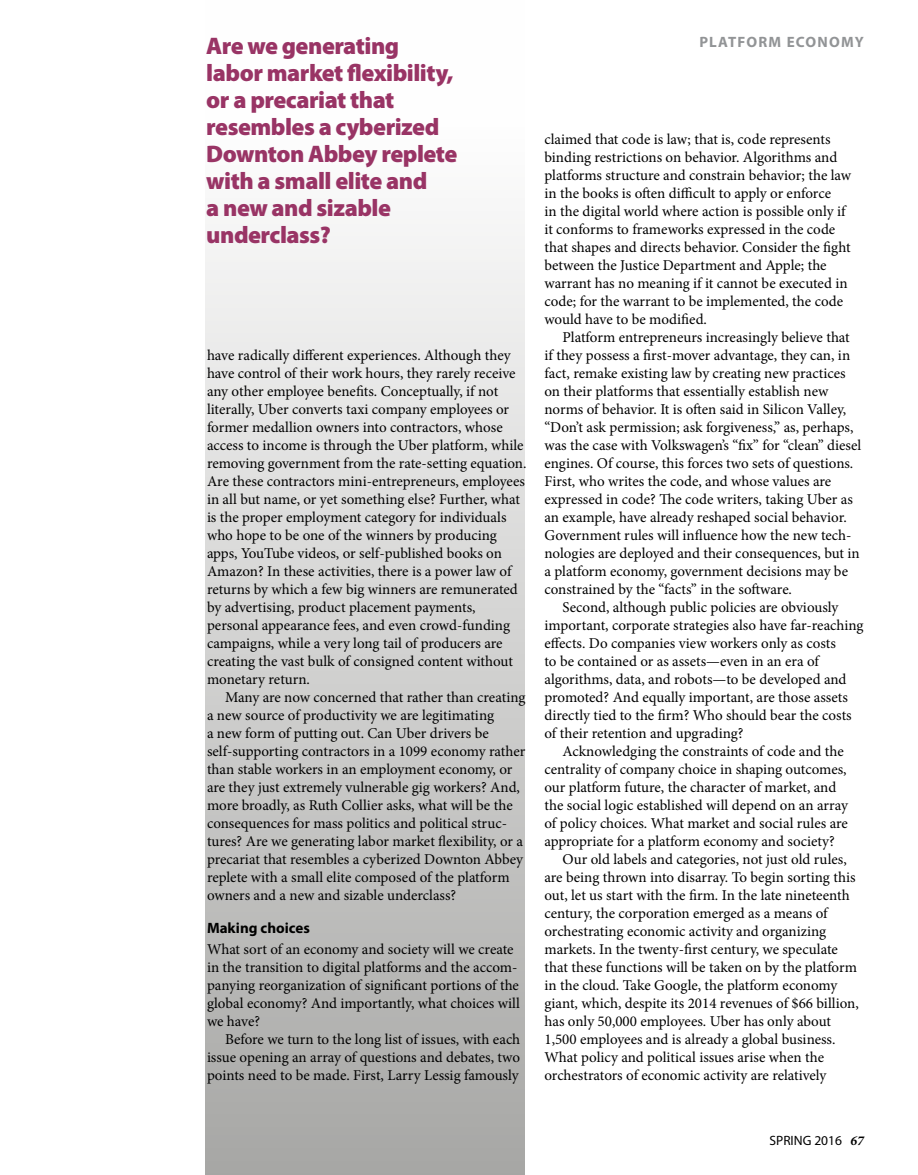
<style>
.page{position:relative;width:918px;height:1175px;background:#fff}
.page>*{position:absolute;margin:0;border:0;box-sizing:border-box;transform-origin:0 0}
.Pullquote_Kenny{font:900 24px/27px "Myriad Pro";letter-spacing:-.02em;color:#993465}
._10_12_MinPro_text_i{font:15px/18px "Minion Pro";color:#000}
._10_12_MinPro_text_n{font:15px/18px "Minion Pro";color:#000}
.t1{font:700 15px "Myriad Pro";letter-spacing:.08em;color:#929496}
.Text_head_a{font:700 15px "Myriad Pro";color:#000}
.t2{font:13.5px "Myriad Pro";color:#000}
.s1{font-family:"Minion Pro";font-weight:700;font-style:italic}
</style>
<div class="page">
<div style="left:205px;top:0;width:320px;height:1174px;background:linear-gradient(to bottom,#fff,#a8a8a6)"></div>
<p class="Pullquote_Kenny" style="left:206px;top:31px;width:253px">Are we generating labor market flexibility, or a precariat that resembles a cyberized<br>Downton Abbey replete with a small elite and<br>a new and sizable underclass?</p>
<p class="_10_12_MinPro_text_i" style="left:207px;top:346px;width:321px">have radically different experiences. Although they have control of their work hours, they rarely receive any other employee benefits. Conceptually, if not literally, Uber converts taxi company employees or former medallion owners into contractors, whose access to income is through the Uber platform, while removing government from the rate-setting equation.<br>Are these contractors mini-entrepreneurs, employees in all but name, or yet something else? Further, what is the proper employment category for individuals who hope to be one of the winners by producing apps, YouTube videos, or self-published books on Amazon? In these activities, there is a power law of returns by which a few big winners are remunerated by advertising, product placement payments, personal appearance fees, and even crowd-funding campaigns, while a very long tail of producers are creating the vast bulk of consigned content without monetary return.</p>
<p class="_10_12_MinPro_text_i" style="left:207px;top:688px;width:320px;text-indent:18px">Many are now concerned that rather than creating a new source of productivity we are legitimating<br>a new form of putting out. Can Uber drivers be self-supporting contractors in a 1099 economy rather than stable workers in an employment economy, or are they just extremely vulnerable gig workers? And, more broadly, as Ruth Collier asks, what will be the consequences for mass politics and political struc&shy;tures? Are we generating labor market flexibility, or a precariat that resembles a cyberized Downton Abbey replete with a small elite composed of the platform owners and a new and sizable underclass?</p>
<p class="Text_head_a" style="left:207px;top:918px;width:104px">Making choices</p>
<p class="_10_12_MinPro_text_n" style="left:207px;top:940px;width:314px">What sort of an economy and society will we create in the transition to digital platforms and the accom&shy;panying reorganization of significant portions of the global economy? And importantly, what choices will we have?</p>
<p class="_10_12_MinPro_text_i" style="left:207px;top:1030px;width:315px;text-align:justify;text-indent:18px">Before we turn to the long list of issues, with each issue opening an array of questions and debates, two points need to be made. First, Larry Lessig famously</p>
<p class="t1" style="left:699px;top:32px;width:166px">PLATFORM ECONOMY</p>
<p class="_10_12_MinPro_text_i" style="left:544px;top:130px;width:308px">claimed that code is law; that is, code represents binding restrictions on behavior. Algorithms and platforms structure and constrain behavior; the law in the books is often difficult to apply or enforce<br>in the digital world where action is possible only if it conforms to frameworks expressed in the code that shapes and directs behavior. Consider the fight between the Justice Department and Apple; the warrant has no meaning if it cannot be executed in code; for the warrant to be implemented, the code would have to be modified.</p>
<p class="_10_12_MinPro_text_i" style="left:544px;top:328px;width:318px;text-indent:18px">Platform entrepreneurs increasingly believe that if they possess a first-mover advantage, they can, in fact, remake existing law by creating new practices on their platforms that essentially establish new norms of behavior. It is often said in Silicon Valley, “Don’t ask permission; ask forgiveness,” as, perhaps, was the case with Volkswagen’s “fix” for “clean” diesel engines. Of course, this forces two sets of questions.<br>First, who writes the code, and whose values are expressed in code? The code writers, taking Uber as an example, have already reshaped social behavior.<br>Government rules will influence how the new tech&shy;nologies are deployed and their consequences, but in a platform economy, government decisions may be constrained by the “facts” in the software.</p>
<p class="_10_12_MinPro_text_i" style="left:544px;top:598px;width:321px;text-indent:18px">Second, although public policies are obviously important, corporate strategies also have far-reaching effects. Do companies view workers only as costs<br>to be contained or as assets—even in an era of algorithms, data, and robots—to be developed and promoted? And equally important, are those assets directly tied to the firm? Who should bear the costs of their retention and upgrading?</p>
<p class="_10_12_MinPro_text_i" style="left:544px;top:742px;width:305px;text-indent:18px">Acknowledging the constraints of code and the centrality of company choice in shaping outcomes, our platform future, the character of market, and the social logic established will depend on an array of policy choices. What market and social rules are appropriate for a platform economy and society?</p>
<p class="_10_12_MinPro_text_i" style="left:544px;top:850px;width:316px;text-indent:18px">Our old labels and categories, not just old rules, are being thrown into disarray. To begin sorting this out, let us start with the firm. In the late nineteenth century, the corporation emerged as a means of orchestrating economic activity and organizing markets. In the twenty-first century, we speculate that these functions will be taken on by the platform in the cloud. Take Google, the platform economy giant, which, despite its 2014 revenues of $66 billion, has only 50,000 employees. Uber has only about 1,500 employees and is already a global business.<br>What policy and political issues arise when the orchestrators of economic activity are relatively</p>
<p class="t2" style="left:770px;top:1131px;width:96px">SPRING 2016 <span class="s1">67</span></p>
</div>
